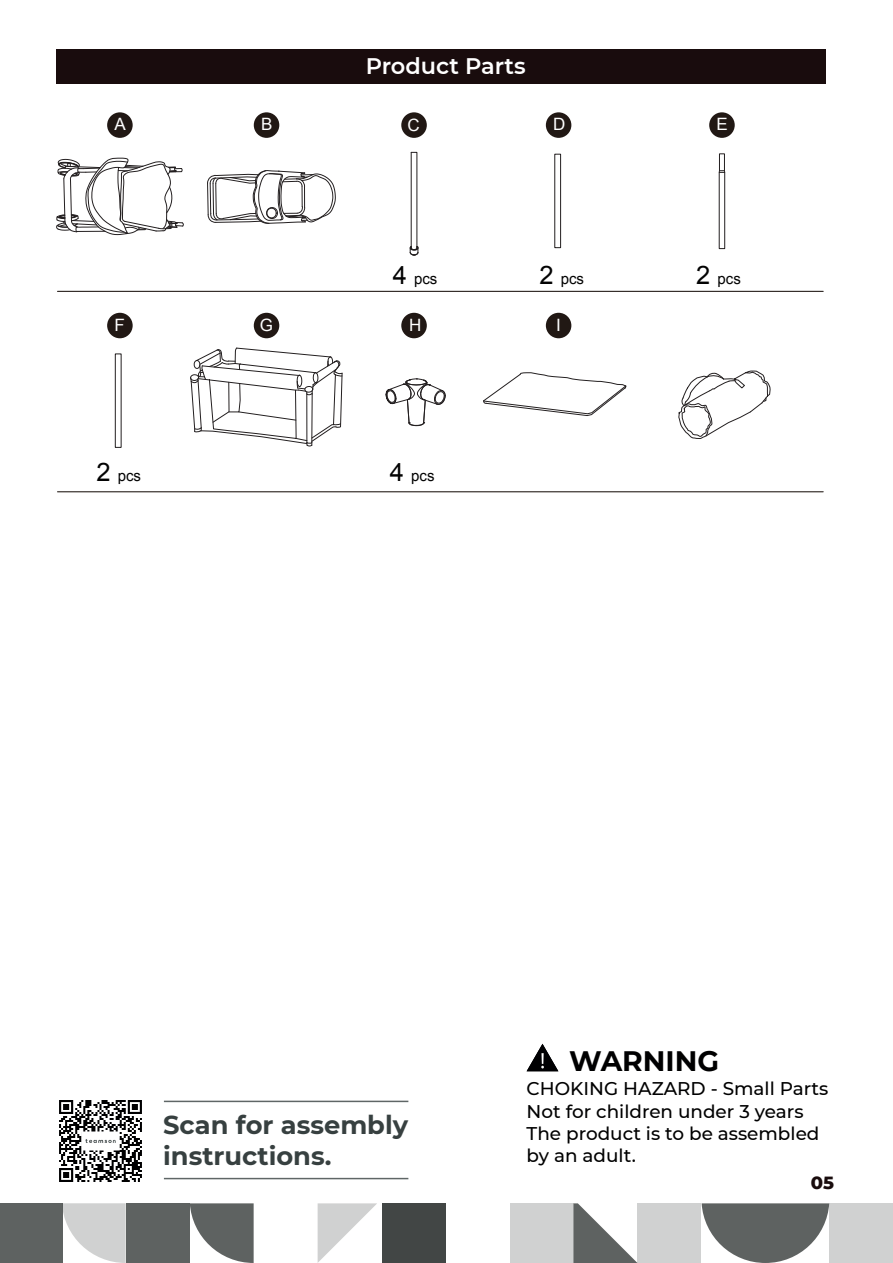
<style>
.page{position:relative;width:893px;height:1263px;background:#fff}
.page>*{position:absolute;margin:0;border:0;box-sizing:border-box;transform-origin:0 0}
.t1{font:700 28.05px "Montserrat";color:#000001}
.t2{font:700 25.65px/30.9px "Montserrat";color:#374040}
.t3{font:600 22.5px "Montserrat";color:#fff}
.t4{font:500 18.45px/22px "Montserrat";color:#000001}
.t5{font:800 18px "Montserrat";color:#190c0d}
.t6{font:16.95px "Arial";color:#fff}
.t7{font:15px "Arial";color:#030303}
.s1{font-size:25.5px}
</style>
<div class="page">
<div style="left:126px;top:1203px;width:64px;height:60px;background:#5e6261"></div>
<div style="left:382px;top:1203px;width:64px;height:60px;background:#424645"></div>
<svg style="left:190px;top:1203px;width:64px;height:60px"></svg>
<svg style="left:318px;top:1203px;width:59px;height:59px"></svg>
<div style="left:509px;top:1203px;width:64px;height:60px;background:#d0d1d1"></div>
<svg style="left:573px;top:1203px;width:64px;height:60px"></svg>
<div style="left:637px;top:1203px;width:64px;height:60px;background:#d0d1d1"></div>
<div style="left:829px;top:1203px;width:64px;height:60px;background:#d0d1d1"></div>
<svg style="left:702px;top:1203px;width:127px;height:60px"></svg>
<div style="left:0;top:1203px;width:62px;height:60px;background:#5e6261"></div>
<svg style="left:62px;top:1203px;width:64px;height:60px"></svg>
<div style="left:56px;top:50px;width:769px;height:34px;background:#190c0d"></div>
<hr style="left:164px;top:1178px;width:244px;height:1px;background:#374040">
<hr style="left:164px;top:1101px;width:244px;height:1px;background:#374040">
<img style="left:59px;top:1100px;width:83px;height:82px">
<svg style="left:527px;top:1044px;width:31px;height:27px"></svg>
<div style="left:107px;top:112px;width:26px;height:26px;background:#211814;border-radius:50%"></div>
<div style="left:254px;top:112px;width:25px;height:26px;background:#211814;border-radius:50%"></div>
<div style="left:401px;top:112px;width:26px;height:26px;background:#211814;border-radius:50%"></div>
<div style="left:546px;top:112px;width:25px;height:26px;background:#211814;border-radius:50%"></div>
<div style="left:709px;top:112px;width:26px;height:26px;background:#211814;border-radius:50%"></div>
<hr style="left:58px;top:291px;width:765px;height:1px;background:#211814">
<div style="left:107px;top:313px;width:26px;height:25px;background:#211814;border-radius:50%"></div>
<div style="left:254px;top:313px;width:25px;height:25px;background:#211814;border-radius:50%"></div>
<div style="left:401px;top:313px;width:26px;height:25px;background:#211814;border-radius:50%"></div>
<div style="left:546px;top:313px;width:25px;height:25px;background:#211814;border-radius:50%"></div>
<hr style="left:58px;top:491px;width:765px;height:1px;background:#211814">
<svg style="left:56px;top:158px;width:128px;height:77px"></svg>
<svg style="left:207px;top:170px;width:129px;height:54px"></svg>
<svg style="left:190px;top:347px;width:153px;height:99px"></svg>
<svg style="left:483px;top:372px;width:143px;height:44px"></svg>
<svg style="left:678px;top:371px;width:92px;height:68px"></svg>
<svg style="left:386px;top:378px;width:60px;height:48px"></svg>
<svg style="left:410px;top:152px;width:9px;height:104px"></svg>
<div style="left:555px;top:154px;width:6px;height:94px;border:1px solid #231f20"></div>
<div style="left:115px;top:354px;width:6px;height:94px;border:1px solid #231f20"></div>
<div style="left:719px;top:154px;width:6px;height:17px;border:1px solid #231f20"></div>
<div style="left:719px;top:172px;width:6px;height:77px;border:1px solid #231f20"></div>
<p class="t3" style="left:366px;top:50px;width:162px">Product Parts</p>
<p class="t6" style="left:115px;top:113px;width:13px">A</p>
<p class="t6" style="left:261px;top:113px;width:13px">B</p>
<p class="t6" style="left:407px;top:114px;width:14px">C</p>
<p class="t6" style="left:553px;top:113px;width:14px">D</p>
<p class="t6" style="left:717px;top:113px;width:13px">E</p>
<p class="t7" style="left:393px;top:269px;width:46px"><span class="s1">4</span> pcs</p>
<p class="t7" style="left:539px;top:269px;width:46px"><span class="s1">2</span> pcs</p>
<p class="t7" style="left:696px;top:269px;width:46px"><span class="s1">2</span> pcs</p>
<p class="t6" style="left:115px;top:314px;width:12px">F</p>
<p class="t6" style="left:260px;top:314px;width:15px">G</p>
<p class="t6" style="left:409px;top:314px;width:14px">H</p>
<p class="t6" style="left:556px;top:314px;width:6px">I</p>
<p class="t7" style="left:96px;top:466px;width:46px"><span class="s1">2</span> pcs</p>
<p class="t7" style="left:390px;top:466px;width:46px"><span class="s1">4</span> pcs</p>
<h2 class="t2" style="left:163px;top:1108px;width:246px">Scan for assembly instructions.</h2>
<h1 class="t1" style="left:569px;top:1041px;width:152px">WARNING</h1>
<p class="t4" style="left:527px;top:1077px;width:303px">CHOKING HAZARD - Small Parts<br>Not for children under 3 years<br>The product is to be assembled by an adult.</p>
<p class="t5" style="left:811px;top:1169px;width:25px">05</p>
</div>
